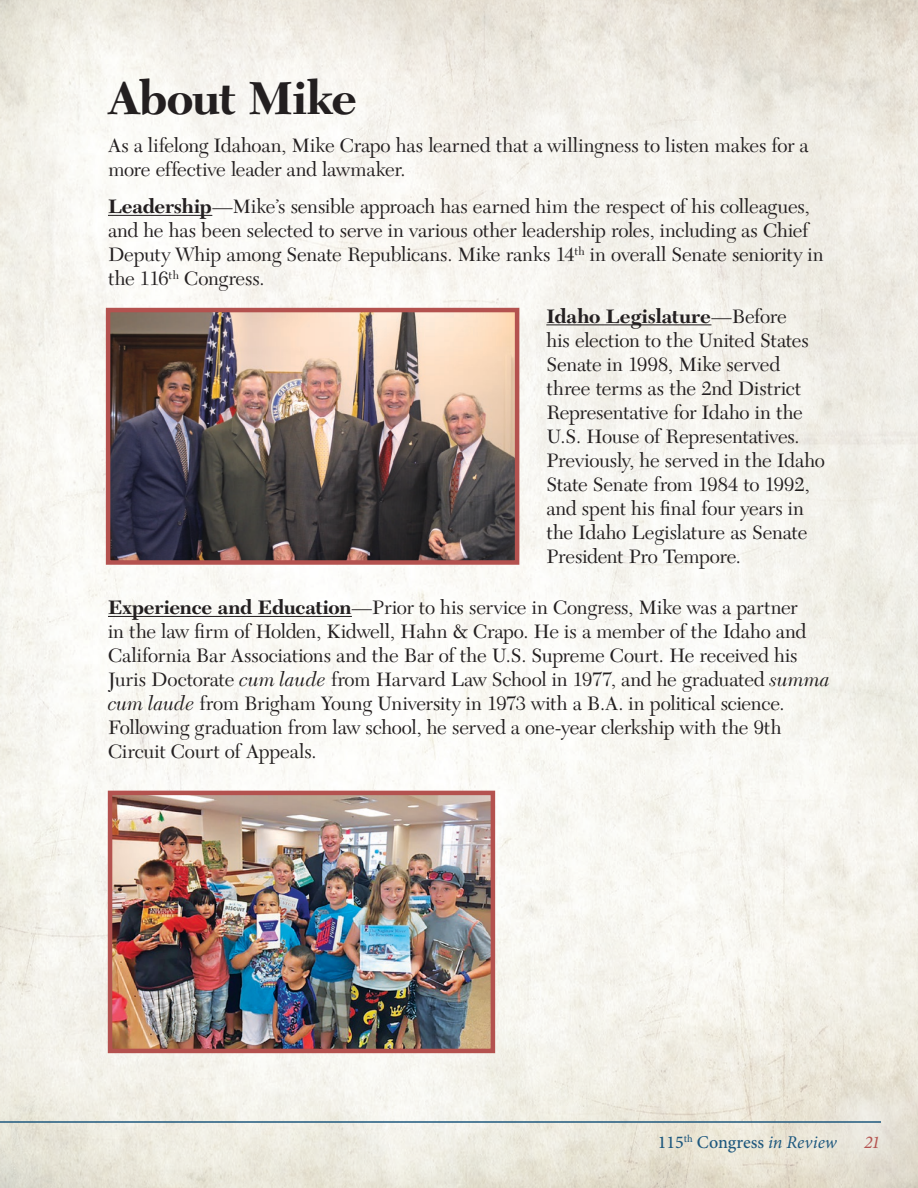
<style>
.page{position:relative;width:918px;height:1188px;background:#fff}
.page>*{position:absolute;margin:0;border:0;box-sizing:border-box;transform-origin:0 0}
.SectionTitle{font:700 48px "New Caledonia LT Std";letter-spacing:-.015em;color:#231f20}
.Body{font:20.25px/24px "New Caledonia LT Std";letter-spacing:-.01em;color:#231f20}
.t1{font:500 18px "Minion Pro";color:#1e587e}
.t2{font:italic 18px "Minion Pro";color:#b4524f}
.s1{font-weight:700}
.s2{font-style:italic}
.s3{font-weight:400;font-style:italic}
</style>
<div class="page">
<img style="left:0;top:0;width:918px;height:1188px">
<hr style="left:0;top:1121px;width:881px;height:2px;background:#1e587e">
<hr style="left:108px;top:215px;width:104px;height:1px;background:#231f20">
<hr style="left:546px;top:324px;width:165px;height:1px;background:#231f20">
<img style="left:111px;top:313px;width:403px;height:247px">
<div style="left:106px;top:308px;width:413px;height:257px;border:4px solid #b4524f"></div>
<hr style="left:108px;top:616px;width:244px;height:1px;background:#231f20">
<img style="left:113px;top:796px;width:377px;height:252px">
<div style="left:108px;top:791px;width:387px;height:262px;border:4px solid #b4524f"></div>
<p class="SectionTitle" style="left:108px;top:70px;width:251px">About Mike</p>
<p class="Body" style="left:108px;top:134px;width:702px">As a lifelong Idahoan, Mike Crapo has learned that a willingness to listen makes for a more effective leader and lawmaker.</p>
<p class="Body" style="left:108px;top:195px;width:717px"><span class="s1">Leadership</span>—Mike’s sensible approach has earned him the respect of his colleagues, and he has been selected to serve in various other leadership roles, including as Chief Deputy Whip among Senate Republicans. Mike ranks 14<sup>th</sup> in overall Senate seniority in the 116<sup>th</sup> Congress.</p>
<p class="Body" style="left:546px;top:305px;width:280px"><span class="s1">Idaho Legislature</span>—Before<br>his election to the United States<br>Senate in 1998, Mike served three terms as the 2nd District<br>Representative for Idaho in the<br>U. S. House of Representatives.<br>Previously, he served in the Idaho<br>State Senate from 1984 to 1992, and spent his final four years in the Idaho Legislature as Senate<br>President Pro Tempore.</p>
<p class="Body" style="left:108px;top:596px;width:724px"><span class="s1">Experience and Education</span>—Prior to his service in Congress, Mike was a partner<br>in the law firm of Holden, Kidwell, Hahn &amp; Crapo. He is a member of the Idaho and California Bar Associations and the Bar of the U. S. Supreme Court. He received his Juris Doctorate <span class="s2">cum laude</span> from Harvard Law School in 1977, and he graduated <span class="s2">summa cum laude</span> from Brigham Young University in 1973 with a B. A. in political science.<br>Following graduation from law school, he served a one-year clerkship with the 9th Circuit Court of Appeals.</p>
<p class="t1" style="left:658px;top:1130px;width:181px">115<sup>th</sup> Congress <span class="s3">in Review</span></p>
<p class="t2" style="left:864px;top:1130px;width:18px">21</p>
</div>
